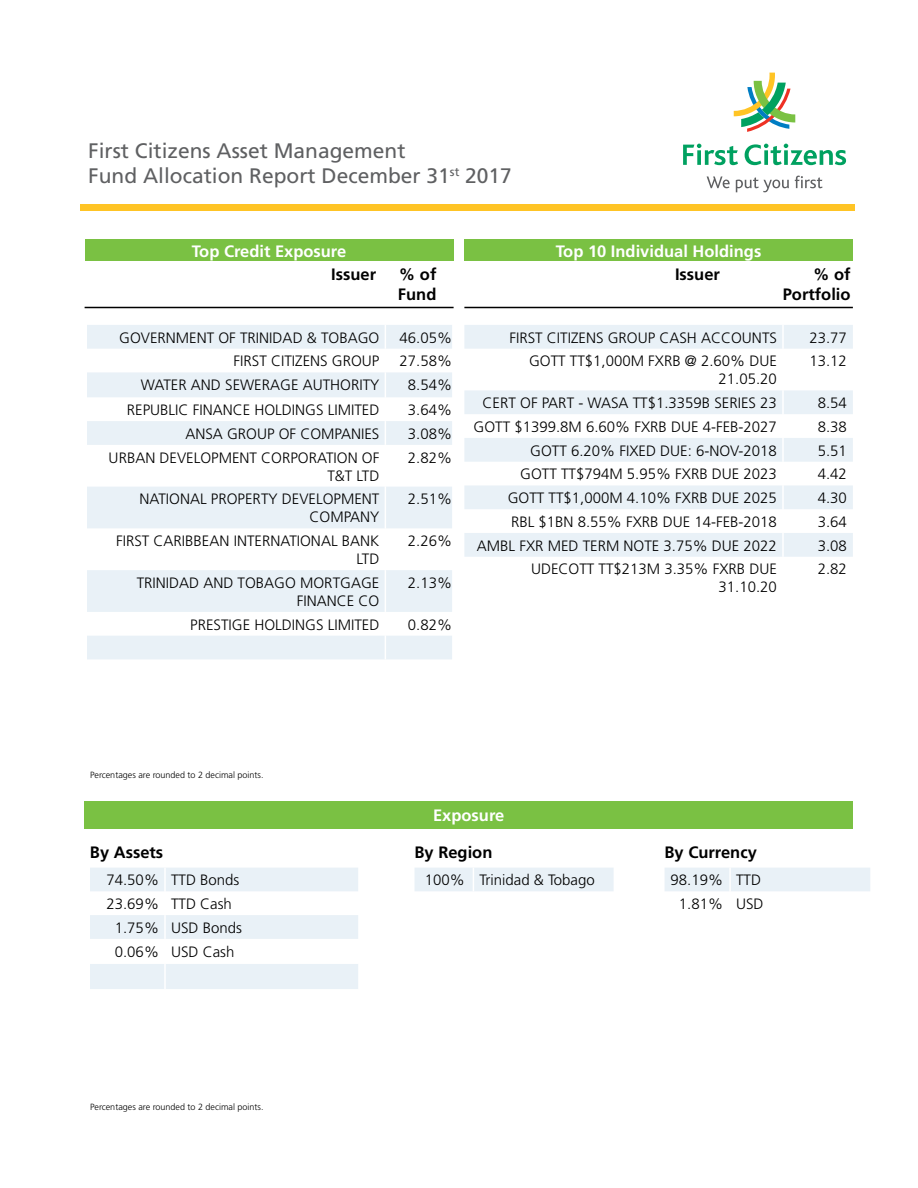
<style>
.page{position:relative;width:918px;height:1188px;background:#fff}
.page>*{position:absolute;margin:0;border:0;box-sizing:border-box;transform-origin:0 0}
.t1{font:21px/25.2px "Frutiger";color:#5f6062}
.t2{font:700 16.5px/19.8px "Frutiger";color:#000;text-align:right}
.t3{font:700 16.5px "Frutiger";color:#fff}
.t4{font:300 15px/18px "Frutiger";color:#000;text-align:right}
.t5{font:300 9px "Frutiger";color:#000}
</style>
<div class="page">
<div style="left:85px;top:239px;width:369px;height:22px;background:#7ac143"></div>
<div style="left:85px;top:801px;width:768px;height:28px;background:#7ac143"></div>
<div style="left:464px;top:239px;width:389px;height:22px;background:#7ac143"></div>
<hr style="left:85px;top:307px;width:369px;height:1px;background:#000">
<hr style="left:464px;top:307px;width:389px;height:1px;background:#000">
<svg style="left:87px;top:325px;width:365px;height:334px;fill:#e9f1f7"></svg>
<svg style="left:385px;top:325px;width:1px;height:120px"></svg>
<hr style="left:385px;top:445px;width:1px;height:42px;background:#fff">
<hr style="left:385px;top:487px;width:1px;height:41px;background:#fff">
<hr style="left:385px;top:528px;width:1px;height:42px;background:#fff">
<hr style="left:385px;top:570px;width:1px;height:42px;background:#fff">
<svg style="left:385px;top:612px;width:1px;height:47px"></svg>
<svg style="left:464px;top:325px;width:389px;height:232px;fill:#eff5f9"></svg>
<hr style="left:782px;top:325px;width:2px;height:24px;background:#fff">
<hr style="left:782px;top:349px;width:2px;height:41px;background:#fff">
<hr style="left:782px;top:390px;width:2px;height:24px;background:#fff">
<hr style="left:782px;top:414px;width:2px;height:24px;background:#fff">
<hr style="left:782px;top:438px;width:2px;height:24px;background:#fff">
<hr style="left:782px;top:462px;width:2px;height:23px;background:#fff">
<hr style="left:782px;top:485px;width:2px;height:24px;background:#fff">
<hr style="left:782px;top:509px;width:2px;height:24px;background:#fff">
<hr style="left:782px;top:533px;width:2px;height:24px;background:#fff">
<svg style="left:90px;top:868px;width:268px;height:121px"></svg>
<hr style="left:164px;top:868px;width:2px;height:23px;background:#fff">
<hr style="left:164px;top:891px;width:2px;height:24px;background:#fff">
<hr style="left:164px;top:915px;width:2px;height:24px;background:#fff">
<hr style="left:164px;top:939px;width:2px;height:25px;background:#fff">
<hr style="left:164px;top:964px;width:2px;height:25px;background:#fff">
<div style="left:415px;top:868px;width:199px;height:23px;background:#e9f1f7"></div>
<div style="left:665px;top:868px;width:205px;height:23px;background:#e9f1f7"></div>
<hr style="left:729px;top:868px;width:2px;height:23px;background:#fff">
<svg style="left:683px;top:144px;width:55px;height:21px"></svg>
<svg style="left:745px;top:144px;width:101px;height:21px"></svg>
<svg style="left:734px;top:73px;width:61px;height:59px"></svg>
<svg style="left:707px;top:176px;width:23px;height:12px"></svg>
<svg style="left:736px;top:177px;width:53px;height:15px"></svg>
<svg style="left:795px;top:176px;width:28px;height:12px"></svg>
<div style="left:80px;top:204px;width:775px;height:6px;background:#ffc425"></div>
<h1 class="t1" style="left:88px;top:138px;width:425px">First Citizens Asset Management<br>Fund Allocation Report December 31<sup>st</sup> 2017</h1>
<p class="t3" style="left:192px;top:241px;width:156px">Top Credit Exposure</p>
<p class="t3" style="left:556px;top:241px;width:207px">Top 10 Individual Holdings</p>
<p class="t2" style="left:331px;top:264px;width:46px">Issuer</p>
<p class="t2" style="left:399px;top:264px;width:39px">% of</p>
<p class="t2" style="left:675px;top:264px;width:46px">Issuer</p>
<p class="t2" style="left:398px;top:284px;width:40px">Fund</p>
<p class="t2" style="left:783px;top:264px;width:69px">% of<br>Portfolio</p>
<p class="t4" style="left:119px;top:328px;width:262px">GOVERNMENT OF TRINIDAD &amp; TOBAGO</p>
<p class="t4" style="left:400px;top:328px;width:54px">46.05%</p>
<p class="t4" style="left:234px;top:352px;width:147px">FIRST CITIZENS GROUP</p>
<p class="t4" style="left:400px;top:352px;width:54px">27.58%</p>
<p class="t4" style="left:141px;top:376px;width:240px">WATER AND SEWERAGE AUTHORITY</p>
<p class="t4" style="left:408px;top:376px;width:46px">8.54%</p>
<p class="t4" style="left:127px;top:401px;width:254px">REPUBLIC FINANCE HOLDINGS LIMITED</p>
<p class="t4" style="left:408px;top:401px;width:46px">3.64%</p>
<p class="t4" style="left:185px;top:425px;width:195px">ANSA GROUP OF COMPANIES</p>
<p class="t4" style="left:408px;top:425px;width:46px">3.08%</p>
<p class="t4" style="left:109px;top:448px;width:272px">URBAN DEVELOPMENT CORPORATION OF<br>T&amp;T LTD</p>
<p class="t4" style="left:408px;top:448px;width:46px">2.82%</p>
<p class="t4" style="left:139px;top:490px;width:241px">NATIONAL PROPERTY DEVELOPMENT<br>COMPANY</p>
<p class="t4" style="left:408px;top:490px;width:46px">2.51%</p>
<p class="t4" style="left:116px;top:532px;width:265px">FIRST CARIBBEAN INTERNATIONAL BANK<br>LTD</p>
<p class="t4" style="left:408px;top:532px;width:46px">2.26%</p>
<p class="t4" style="left:137px;top:574px;width:244px">TRINIDAD AND TOBAGO MORTGAGE<br>FINANCE CO</p>
<p class="t4" style="left:408px;top:574px;width:46px">2.13%</p>
<p class="t4" style="left:190px;top:615px;width:191px">PRESTIGE HOLDINGS LIMITED</p>
<p class="t4" style="left:408px;top:615px;width:46px">0.82%</p>
<p class="t4" style="left:509px;top:328px;width:269px">FIRST CITIZENS GROUP CASH ACCOUNTS</p>
<p class="t4" style="left:809px;top:328px;width:39px">23.77</p>
<p class="t4" style="left:529px;top:352px;width:249px">GOTT TT$1,000M FXRB @ 2.60% DUE<br>21.05.20</p>
<p class="t4" style="left:809px;top:352px;width:39px">13.12</p>
<p class="t4" style="left:483px;top:394px;width:296px">CERT OF PART - WASA TT$1.3359B SERIES 23</p>
<p class="t4" style="left:818px;top:394px;width:31px">8.54</p>
<p class="t4" style="left:474px;top:418px;width:305px">GOTT $1399.8M 6.60% FXRB DUE 4-FEB-2027</p>
<p class="t4" style="left:818px;top:418px;width:31px">8.38</p>
<p class="t4" style="left:530px;top:441px;width:248px">GOTT 6.20% FIXED DUE: 6-NOV-2018</p>
<p class="t4" style="left:818px;top:441px;width:31px">5.51</p>
<p class="t4" style="left:520px;top:465px;width:258px">GOTT TT$794M 5.95% FXRB DUE 2023</p>
<p class="t4" style="left:818px;top:465px;width:31px">4.42</p>
<p class="t4" style="left:508px;top:489px;width:271px">GOTT TT$1,000M 4.10% FXRB DUE 2025</p>
<p class="t4" style="left:818px;top:489px;width:31px">4.30</p>
<p class="t4" style="left:511px;top:513px;width:267px">RBL $1BN 8.55% FXRB DUE 14-FEB-2018</p>
<p class="t4" style="left:818px;top:513px;width:31px">3.64</p>
<p class="t4" style="left:477px;top:537px;width:302px">AMBL FXR MED TERM NOTE 3.75% DUE 2022</p>
<p class="t4" style="left:818px;top:537px;width:31px">3.08</p>
<p class="t4" style="left:531px;top:560px;width:247px">UDECOTT TT$213M 3.35% FXRB DUE<br>31.10.20</p>
<p class="t4" style="left:818px;top:560px;width:31px">2.82</p>
<p class="t5" style="left:90px;top:770px;width:175px">Percentages are rounded to 2 decimal points.</p>
<p class="t3" style="left:433px;top:806px;width:73px">Exposure</p>
<p class="t2" style="left:90px;top:843px;width:75px">By Assets</p>
<p class="t2" style="left:415px;top:843px;width:79px">By Region</p>
<p class="t2" style="left:665px;top:843px;width:94px">By Currency</p>
<p class="t4" style="left:106px;top:871px;width:134px">74.50% TTD Bonds</p>
<p class="t4" style="left:106px;top:895px;width:127px">23.69% TTD Cash</p>
<p class="t4" style="left:115px;top:919px;width:129px">1.75% USD Bonds</p>
<p class="t4" style="left:115px;top:942px;width:121px">0.06% USD Cash</p>
<p class="t5" style="left:90px;top:1101px;width:175px">Percentages are rounded to 2 decimal points.</p>
<p class="t4" style="left:425px;top:871px;width:172px">100% Trinidad &amp; Tobago</p>
<p class="t4" style="left:671px;top:868px;width:95px;line-height:23.7px;text-align:center">98.19% TTD<br>1.81% USD</p>
</div>
